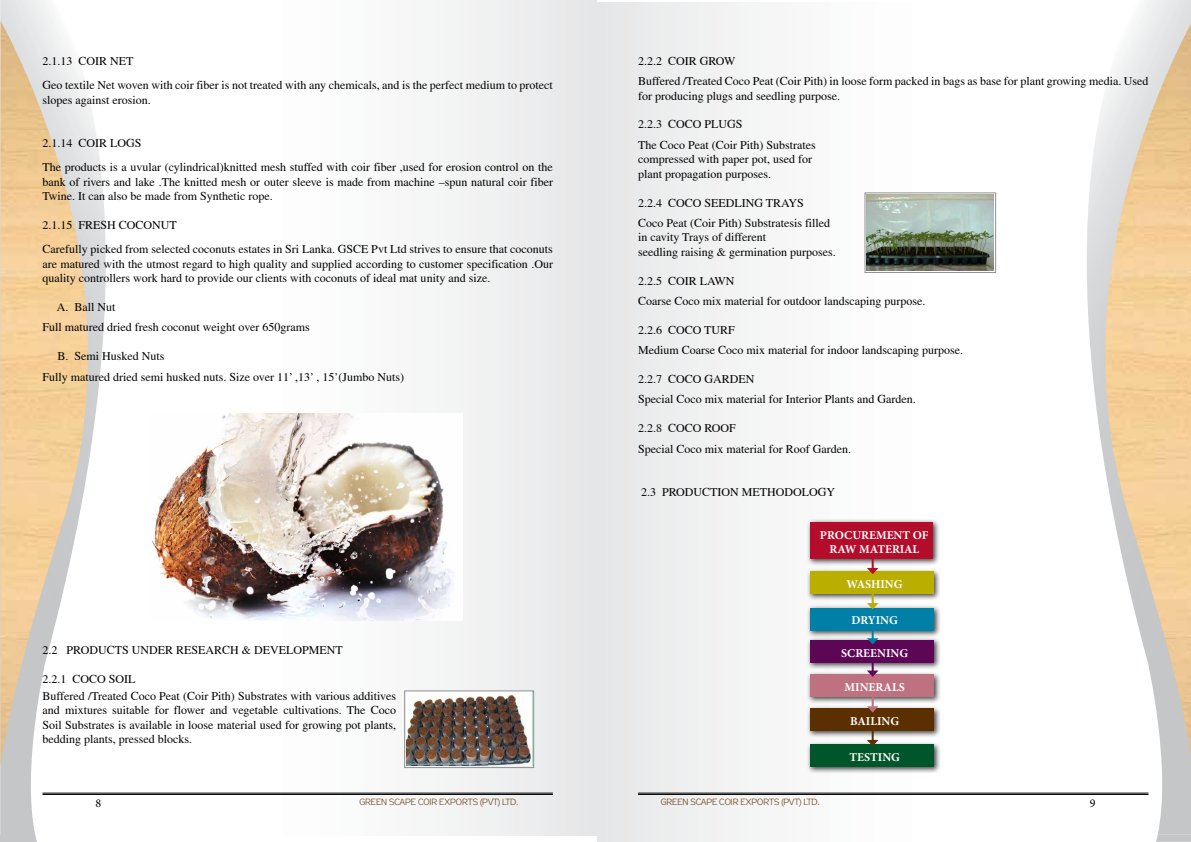
<style>
.page{position:relative;width:1191px;height:842px;background:#fff}
.page>*{position:absolute;margin:0;border:0;box-sizing:border-box;transform-origin:0 0}
.t1{font:12px/20.4px "Times";color:#000}
.t2{font:700 12px/14.4px "Minion Pro";color:#fff;text-align:center}
.t3{font:12px "Minion Pro";color:#000}
.t4{font:9px "Zeppelin 31";color:#754d29}
</style>
<div class="page">
<img style="left:0;top:0;width:37px;height:842px">
<img style="left:1px;top:0;width:106px;height:835px">
<img style="left:1px;top:21px;width:106px;height:746px">
<img style="left:1156px;top:835px;width:35px;height:7px">
<img style="left:1085px;top:0;width:106px;height:835px">
<img style="left:1085px;top:24px;width:106px;height:731px">
<hr style="left:638px;top:794px;width:510px;height:1px;background:#000">
<hr style="left:638px;top:793px;width:510px;height:1px;background:#000">
<hr style="left:43px;top:794px;width:510px;height:1px;background:#000">
<hr style="left:43px;top:793px;width:510px;height:1px;background:#000">
<img style="left:867px;top:195px;width:126px;height:76px">
<div style="left:806px;top:519px;width:134px;height:48px;background:#000;opacity:.75"></div>
<div style="left:810px;top:522px;width:122px;height:37px;background:#b30d2b"></div>
<div style="left:806px;top:568px;width:134px;height:33px;background:#000;opacity:.75"></div>
<div style="left:810px;top:571px;width:123px;height:23px;background:#baae00"></div>
<div style="left:806px;top:604px;width:135px;height:34px;background:#000;opacity:.75"></div>
<div style="left:810px;top:608px;width:123px;height:22px;background:#0080a6"></div>
<div style="left:806px;top:637px;width:135px;height:33px;background:#000;opacity:.75"></div>
<div style="left:810px;top:640px;width:123px;height:23px;background:#5e0656"></div>
<div style="left:806px;top:671px;width:135px;height:33px;background:#000;opacity:.75"></div>
<div style="left:810px;top:674px;width:123px;height:23px;background:#be7180"></div>
<div style="left:806px;top:705px;width:135px;height:33px;background:#000;opacity:.75"></div>
<div style="left:810px;top:708px;width:123px;height:23px;background:#5c2f00"></div>
<div style="left:806px;top:741px;width:135px;height:33px;background:#000;opacity:.75"></div>
<div style="left:810px;top:744px;width:123px;height:23px;background:#00562b"></div>
<svg style="left:867px;top:559px;width:11px;height:15px"></svg>
<svg style="left:867px;top:594px;width:11px;height:15px"></svg>
<svg style="left:867px;top:630px;width:11px;height:14px"></svg>
<svg style="left:867px;top:663px;width:11px;height:14px"></svg>
<svg style="left:867px;top:697px;width:11px;height:15px"></svg>
<svg style="left:867px;top:731px;width:11px;height:15px"></svg>
<div style="left:865px;top:193px;width:130px;height:80px;border:1px solid #8e9092"></div>
<img style="left:152px;top:414px;width:304px;height:207px">
<img style="left:406px;top:693px;width:126px;height:73px">
<div style="left:404px;top:691px;width:130px;height:77px;border:1px solid #8e9092"></div>
<p class="t1" style="left:43px;top:49px;width:512px;line-height:24.4px">2.1.13 COIR NET<br>Geo textile Net woven with coir fiber is not treated with any chemicals, and is the perfect medium to protect</p>
<p class="t1" style="left:43px;top:89px;width:110px">slopes against erosion.</p>
<p class="t1" style="left:43px;top:131px;width:512px;line-height:24.4px">2.1.14 COIR LOGS<br>The products is a uvular (cylindrical)knitted mesh stuffed with coir fiber ,used for erosion control on the</p>
<p class="t1" style="left:43px;top:174px;width:512px;line-height:14.4px">bank of rivers and lake .The knitted mesh or outer sleeve is made from machine –spun natural coir fiber<br>Twine. It can also be made from Synthetic rope.</p>
<p class="t1" style="left:43px;top:213px;width:512px;line-height:24.4px">2.1.15 FRESH COCONUT<br>Carefully picked from selected coconuts estates in Sri Lanka. GSCE Pvt Ltd strives to ensure that coconuts</p>
<p class="t1" style="left:43px;top:256px;width:512px;line-height:14.4px">are matured with the utmost regard to high quality and supplied according to customer specification .Our quality controllers work hard to provide our clients with coconuts of ideal mat unity and size.</p>
<p class="t1" style="left:43px;top:297px;width:269px;text-indent:14px">A. Ball Nut<br>Full matured dried fresh coconut weight over 650grams</p>
<p class="t1" style="left:43px;top:346px;width:363px;text-indent:15px">B. Semi Husked Nuts<br>Fully matured dried semi husked nuts. Size over 11’ ,13’ , 15’(Jumbo Nuts)</p>
<p class="t1" style="left:43px;top:640px;width:302px">2.2 PRODUCTS UNDER RESEARCH &amp; DEVELOPMENT</p>
<p class="t1" style="left:43px;top:670px;width:355px;line-height:16.8px">2.2.1 COCO SOIL<br>Buffered /Treated Coco Peat (Coir Pith) Substrates with various additives</p>
<p class="t1" style="left:43px;top:703px;width:355px;line-height:14.4px;text-align:justify">and mixtures suitable for flower and vegetable cultivations. The Coco Soil Substrates is available in loose material used for growing pot plants, bedding plants, pressed blocks.</p>
<p class="t1" style="left:638px;top:51px;width:512px">2.2.2 COIR GROW<br>Buffered /Treated Coco Peat (Coir Pith) in loose form packed in bags as base for plant growing media. Used</p>
<p class="t1" style="left:638px;top:85px;width:203px">for producing plugs and seedling purpose.</p>
<p class="t1" style="left:638px;top:114px;width:179px">2.2.3 COCO PLUGS<br>The Coco Peat (Coir Pith) Substrates</p>
<p class="t1" style="left:638px;top:152px;width:175px;line-height:14.4px">compressed with paper pot, used for plant propagation purposes.</p>
<p class="t1" style="left:638px;top:192px;width:194px">2.2.4 COCO SEEDLING TRAYS<br>Coco Peat (Coir Pith) Substratesis filled</p>
<p class="t1" style="left:638px;top:230px;width:199px;line-height:14.4px">in cavity Trays of different<br>seedling raising &amp; germination purposes.</p>
<p class="t1" style="left:638px;top:270px;width:289px">2.2.5 COIR LAWN<br>Coarse Coco mix material for outdoor landscaping purpose.</p>
<p class="t1" style="left:638px;top:319px;width:326px">2.2.6 COCO TURF<br>Medium Coarse Coco mix material for indoor landscaping purpose.</p>
<p class="t1" style="left:638px;top:369px;width:279px">2.2.7 COCO GARDEN<br>Special Coco mix material for Interior Plants and Garden.</p>
<p class="t1" style="left:638px;top:418px;width:214px">2.2.8 COCO ROOF<br>Special Coco mix material for Roof Garden.</p>
<p class="t1" style="left:641px;top:481px;width:196px">2.3 PRODUCTION METHODOLOGY</p>
<p class="t2" style="left:820px;top:528px;width:110px">PROCUREMENT OF<br>RAW MATERIAL</p>
<p class="t2" style="left:846px;top:577px;width:57px">WASHING</p>
<p class="t2" style="left:851px;top:613px;width:48px">DRYING</p>
<p class="t2" style="left:841px;top:646px;width:68px">SCREENING</p>
<p class="t2" style="left:844px;top:680px;width:62px">MINERALS</p>
<p class="t2" style="left:850px;top:714px;width:50px">BAILING</p>
<p class="t2" style="left:849px;top:750px;width:52px">TESTING</p>
<p class="t3" style="left:95px;top:795px;width:7px">8</p>
<p class="t4" style="left:359px;top:797px;width:160px">GREEN SCAPE COIR EXPORTS (PVT) LTD.</p>
<p class="t4" style="left:660px;top:797px;width:160px">GREEN SCAPE COIR EXPORTS (PVT) LTD.</p>
<p class="t3" style="left:1089px;top:795px;width:7px">9</p>
</div>
